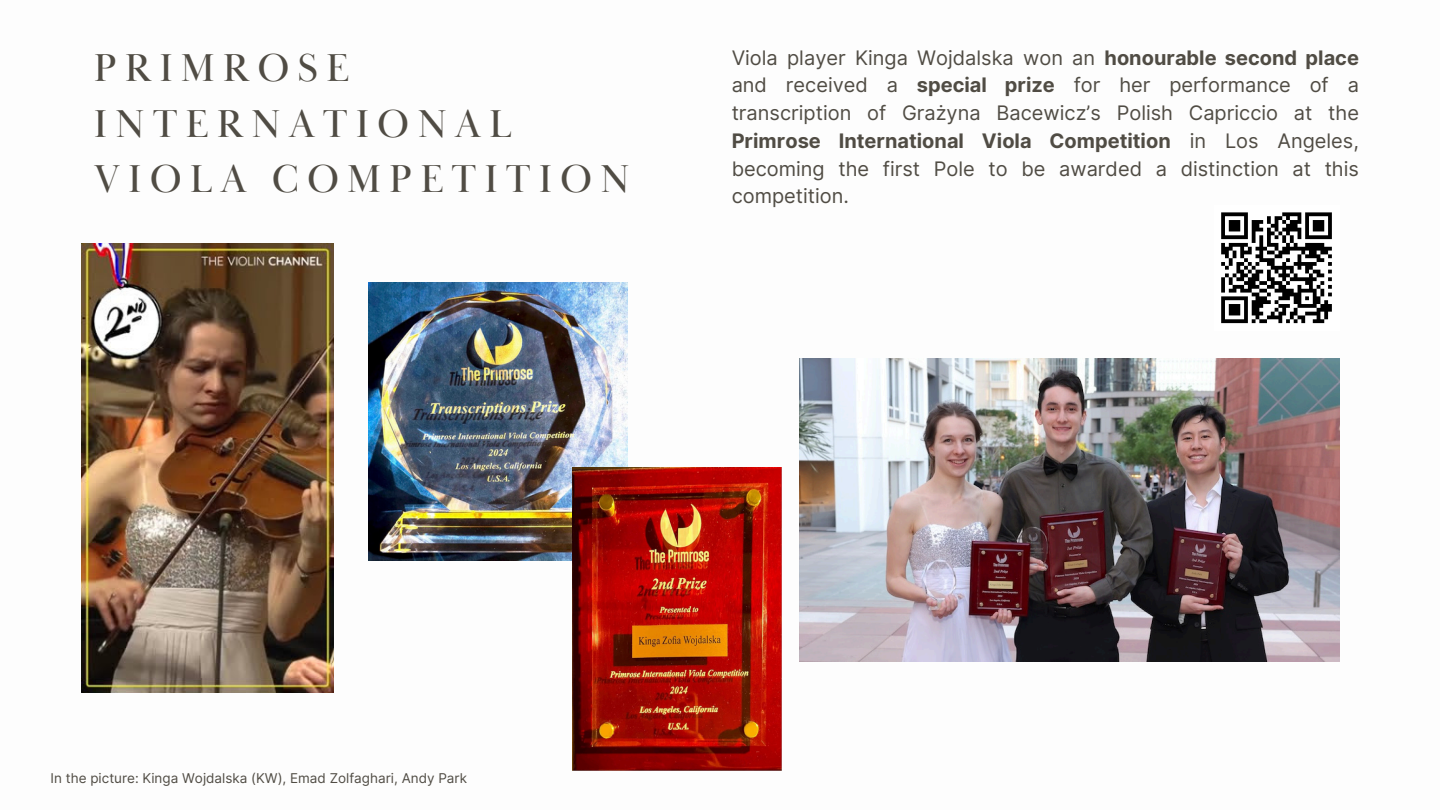
<style>
.page{position:relative;width:1440px;height:810px;background:#fff}
.page>*{position:absolute;margin:0;border:0;box-sizing:border-box;transform-origin:0 0}
.t1{font:40px/55.5px "Baskerville Display PT";letter-spacing:.2em;color:#504c44}
.t2{font:20px/27.8px "Inter";color:#504c44;text-align:justify}
.t3{font:13.5px "Inter";color:#504c44}
.s1{font-weight:700}
</style>
<div class="page">
<img style="left:81px;top:243px;width:253px;height:450px">
<img style="left:800px;top:358px;width:540px;height:304px">
<img style="left:368px;top:283px;width:259px;height:278px">
<img style="left:572px;top:468px;width:209px;height:303px">
<svg style="left:1221px;top:212px;width:111px;height:112px"></svg>
<h1 class="t1" style="left:94px;top:42px;width:538px">PRIMROSE<br>INTERNATIONAL<br>VIOLA COMPETITION</h1>
<p class="t2" style="left:732px;top:43px;width:629px">Viola player Kinga Wojdalska won an <span class="s1">honourable second place </span>and received a <span class="s1">special prize</span> for her performance of a transcription of Grażyna Bacewicz’s Polish Capriccio at the <span class="s1">Primrose International Viola Competition</span> in Los Angeles, becoming the first Pole to be awarded a distinction at this competition.</p>
<p class="t3" style="left:51px;top:770px;width:418px">In the picture: Kinga Wojdalska (KW), Emad Zolfaghari, Andy Park</p>
</div>
